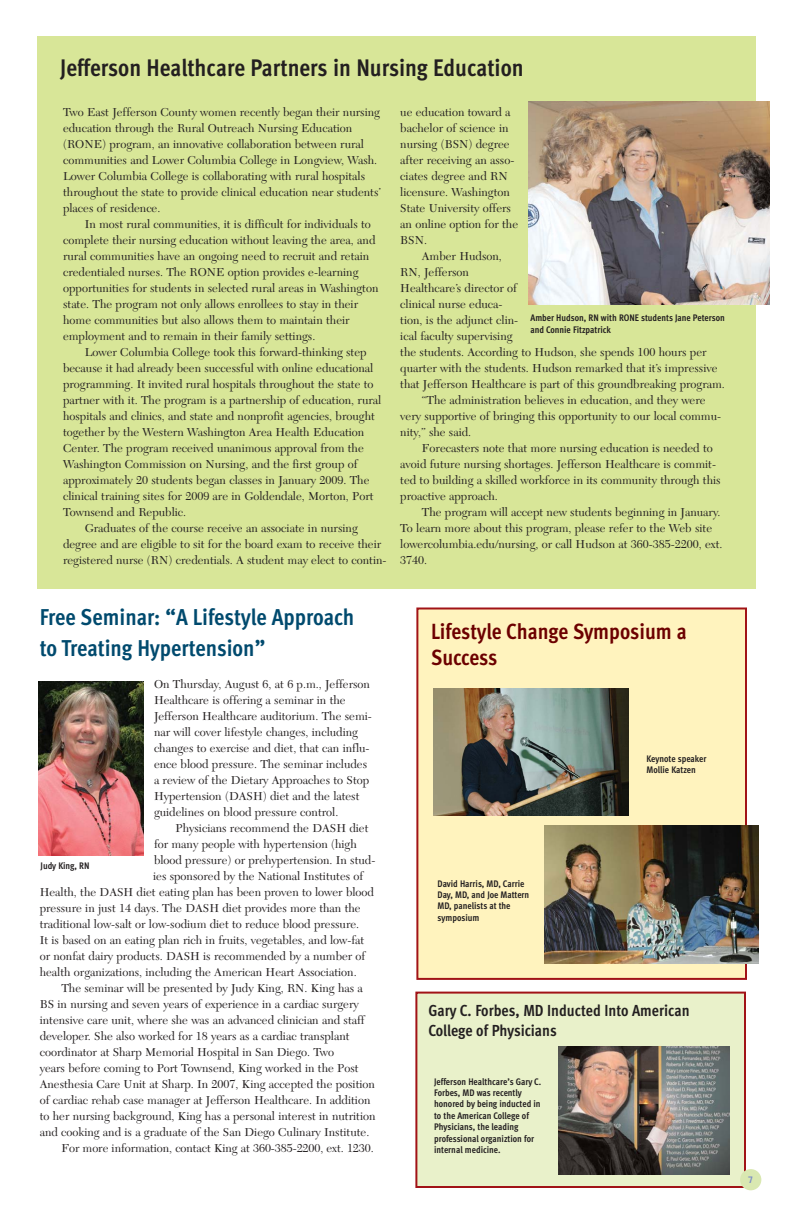
<style>
.page{position:relative;width:792px;height:1224px;background:#fff}
.page>*{position:absolute;margin:0;border:0;box-sizing:border-box;transform-origin:0 0}
.t1{font:700 24px "Meta Cond";color:#231f20}
.t2{font:700 23px/31.3px "Meta Cond";color:#004a6e}
.t3{font:700 22px/26.4px "Meta Cond";color:#6c0000}
.t4{font:700 16px/19.2px "Meta Cond";color:#231f20}
.t5{font:12px/16px "New Caledonia LT";color:#231f20}
.t6{font:700 9.5px/11.4px "Meta Cond";color:#231f20}
.t7{font:700 9px "Trade Gothic";color:#7b8cc6}
</style>
<div class="page">
<div style="left:417px;top:608px;width:329px;height:371px;background:#fff3be"></div>
<div style="left:416px;top:608px;width:331px;height:372px;border:2px solid #a11317"></div>
<div style="left:416px;top:993px;width:329px;height:194px;background:#e9f1ca"></div>
<div style="left:415px;top:992px;width:331px;height:196px;border:2px solid #a11317"></div>
<div style="left:740px;top:1169px;width:21px;height:21px;background:#d9e8b1;border-radius:50%"></div>
<div style="left:37px;top:36px;width:718px;height:553px;background:#d8e698"></div>
<img style="left:529px;top:101px;width:240px;height:204px">
<img style="left:38px;top:682px;width:106px;height:174px">
<img style="left:545px;top:826px;width:213px;height:138px">
<img style="left:558px;top:1046px;width:171px;height:128px">
<img style="left:434px;top:688px;width:194px;height:128px">
<h1 class="t1" style="left:60px;top:58px;width:465px">Jefferson Healthcare Partners in Nursing Education</h1>
<p class="t5" style="left:63px;top:105px;width:320px">Two East Jefferson County women recently began their nursing education through the Rural Outreach Nursing Education (RONE) program, an innovative collaboration between rural communities and Lower Columbia College in Longview, Wash.<br>Lower Columbia College is collaborating with rural hospitals throughout the state to provide clinical education near students’ places of residence.</p>
<p class="t5" style="left:63px;top:217px;width:317px;text-indent:22px">In most rural communities, it is difficult for individuals to complete their nursing education without leaving the area, and rural communities have an ongoing need to recruit and retain credentialed nurses. The RONE option provides e-learning opportunities for students in selected rural areas in Washington state. The program not only allows enrollees to stay in their home communities but also allows them to maintain their employment and to remain in their family settings.</p>
<p class="t5" style="left:85px;top:345px;width:283px">Lower Columbia College took this forward-thinking step</p>
<p class="t5" style="left:63px;top:361px;width:312px">because it had already been successful with online educational</p>
<p class="t5" style="left:63px;top:377px;width:312px">programming. It invited rural hospitals throughout the state to</p>
<p class="t5" style="left:63px;top:393px;width:320px">partner with it. The program is a partnership of education, rural</p>
<p class="t5" style="left:63px;top:409px;width:313px">hospitals and clinics, and state and nonprofit agencies, brought</p>
<p class="t5" style="left:63px;top:425px;width:303px">together by the Western Washington Area Health Education</p>
<p class="t5" style="left:63px;top:441px;width:302px">Center. The program received unanimous approval from the</p>
<p class="t5" style="left:63px;top:457px;width:296px">Washington Commission on Nursing, and the first group of</p>
<p class="t5" style="left:63px;top:473px;width:308px">approximately 20 students began classes in January 2009. The</p>
<p class="t5" style="left:63px;top:489px;width:312px">clinical training sites for 2009 are in Goldendale, Morton, Port</p>
<p class="t5" style="left:63px;top:505px;width:125px">Townsend and Republic.</p>
<p class="t5" style="left:85px;top:521px;width:275px">Graduates of the course receive an associate in nursing</p>
<p class="t5" style="left:63px;top:537px;width:320px">degree and are eligible to sit for the board exam to receive their</p>
<p class="t5" style="left:63px;top:553px;width:325px">registered nurse (RN) credentials. A student may elect to contin-</p>
<p class="t5" style="left:400px;top:105px;width:119px">ue education toward a bachelor of science in nursing (BSN) degree after receiving an asso&shy;ciates degree and RN licensure. Washington<br>State University offers an online option for the<br>BSN.</p>
<p class="t5" style="left:422px;top:249px;width:82px">Amber Hudson,</p>
<p class="t5" style="left:400px;top:265px;width:70px">RN, Jefferson</p>
<p class="t5" style="left:400px;top:281px;width:118px">Healthcare’s director of</p>
<p class="t5" style="left:400px;top:297px;width:104px">clinical nurse educa-</p>
<p class="t5" style="left:400px;top:313px;width:119px">tion, is the adjunct clin-</p>
<p class="t5" style="left:400px;top:329px;width:114px">ical faculty supervising</p>
<p class="t5" style="left:400px;top:345px;width:308px">the students. According to Hudson, she spends 100 hours per</p>
<p class="t5" style="left:400px;top:361px;width:319px">quarter with the students. Hudson remarked that it’s impressive</p>
<p class="t5" style="left:400px;top:377px;width:326px">that Jefferson Healthcare is part of this groundbreaking program.</p>
<p class="t5" style="left:422px;top:393px;width:285px">“The administration believes in education, and they were</p>
<p class="t5" style="left:400px;top:409px;width:322px">very supportive of bringing this opportunity to our local commu-</p>
<p class="t5" style="left:400px;top:425px;width:73px">nity,” she said.</p>
<p class="t5" style="left:422px;top:441px;width:292px">Forecasters note that more nursing education is needed to</p>
<p class="t5" style="left:400px;top:457px;width:317px">avoid future nursing shortages. Jefferson Healthcare is commit-</p>
<p class="t5" style="left:400px;top:473px;width:322px">ted to building a skilled workforce in its community through this</p>
<p class="t5" style="left:400px;top:489px;width:99px">proactive approach.</p>
<p class="t5" style="left:422px;top:505px;width:300px">The program will accept new students beginning in January.</p>
<p class="t5" style="left:400px;top:521px;width:313px">To learn more about this program, please refer to the Web site</p>
<p class="t5" style="left:400px;top:537px;width:324px">lowercolumbia.edu/nursing, or call Hudson at 360-385-2200, ext.</p>
<p class="t5" style="left:400px;top:553px;width:28px">3740.</p>
<p class="t6" style="left:530px;top:313px;width:196px">Amber Hudson, RN with RONE students Jane Peterson and Connie Fitzpatrick</p>
<h2 class="t2" style="left:40px;top:603px;width:316px">Free Seminar: “A Lifestyle Approach to Treating Hypertension”</h2>
<p class="t5" style="left:154px;top:678px;width:219px">On Thursday, August 6, at 6 p.m., Jefferson Healthcare is offering a seminar in the Jefferson Healthcare auditorium. The semi&shy;nar will cover lifestyle changes, including changes to exercise and diet, that can influ&shy;ence blood pressure. The seminar includes a review of the Dietary Approaches to Stop Hypertension (DASH) diet and the latest guidelines on blood pressure control.</p>
<p class="t5" style="left:176px;top:822px;width:194px">Physicians recommend the DASH diet</p>
<p class="t5" style="left:154px;top:838px;width:204px">for many people with hypertension (high</p>
<p class="t5" style="left:154px;top:854px;width:223px">blood pressure) or prehypertension. In stud-</p>
<p class="t5" style="left:153px;top:870px;width:212px">ies sponsored by the National Institutes of</p>
<p class="t5" style="left:40px;top:886px;width:336px">Health, the DASH diet eating plan has been proven to lower blood</p>
<p class="t5" style="left:40px;top:902px;width:322px">pressure in just 14 days. The DASH diet provides more than the</p>
<p class="t5" style="left:40px;top:918px;width:321px">traditional low-salt or low-sodium diet to reduce blood pressure.</p>
<p class="t5" style="left:40px;top:934px;width:326px">It is based on an eating plan rich in fruits, vegetables, and low-fat</p>
<p class="t5" style="left:40px;top:950px;width:327px">or nonfat dairy products. DASH is recommended by a number of</p>
<p class="t5" style="left:40px;top:966px;width:319px">health organizations, including the American Heart Association.</p>
<p class="t5" style="left:61px;top:982px;width:303px">The seminar will be presented by Judy King, RN. King has a</p>
<p class="t5" style="left:40px;top:998px;width:321px">BS in nursing and seven years of experience in a cardiac surgery</p>
<p class="t5" style="left:40px;top:1014px;width:326px">intensive care unit, where she was an advanced clinician and staff</p>
<p class="t5" style="left:40px;top:1030px;width:311px">developer. She also worked for 18 years as a cardiac transplant</p>
<p class="t5" style="left:40px;top:1046px;width:296px">coordinator at Sharp Memorial Hospital in San Diego. Two</p>
<p class="t5" style="left:40px;top:1062px;width:320px">years before coming to Port Townsend, King worked in the Post</p>
<p class="t5" style="left:40px;top:1078px;width:337px">Anesthesia Care Unit at Sharp. In 2007, King accepted the position</p>
<p class="t5" style="left:40px;top:1094px;width:332px">of cardiac rehab case manager at Jefferson Healthcare. In addition</p>
<p class="t5" style="left:40px;top:1110px;width:337px">to her nursing background, King has a personal interest in nutrition</p>
<p class="t5" style="left:40px;top:1126px;width:331px">and cooking and is a graduate of the San Diego Culinary Institute.</p>
<p class="t5" style="left:61px;top:1142px;width:314px">For more information, contact King at 360-385-2200, ext. 1230.</p>
<p class="t6" style="left:41px;top:860px;width:50px">Judy King, RN</p>
<h3 class="t3" style="left:431px;top:620px;width:257px">Lifestyle Change Symposium a<br>Success</h3>
<p class="t6" style="left:437px;top:878px;width:93px">David Harris, MD, Carrie<br>Day, MD, and Joe Mattern<br>MD, panelists at the symposium</p>
<p class="t6" style="left:647px;top:754px;width:61px">Keynote speaker<br>Mollie Katzen</p>
<h3 class="t4" style="left:428px;top:1002px;width:263px">Gary C. Forbes, MD Inducted Into American<br>College of Physicians</h3>
<p class="t6" style="left:434px;top:1076px;width:109px">Jefferson Healthcare’s Gary C.<br>Forbes, MD was recently honored by being inducted in to the American College of<br>Physicians, the leading professional organiztion for internal medicine.</p>
<p class="t7" style="left:748px;top:1176px;width:7px">7</p>
</div>
